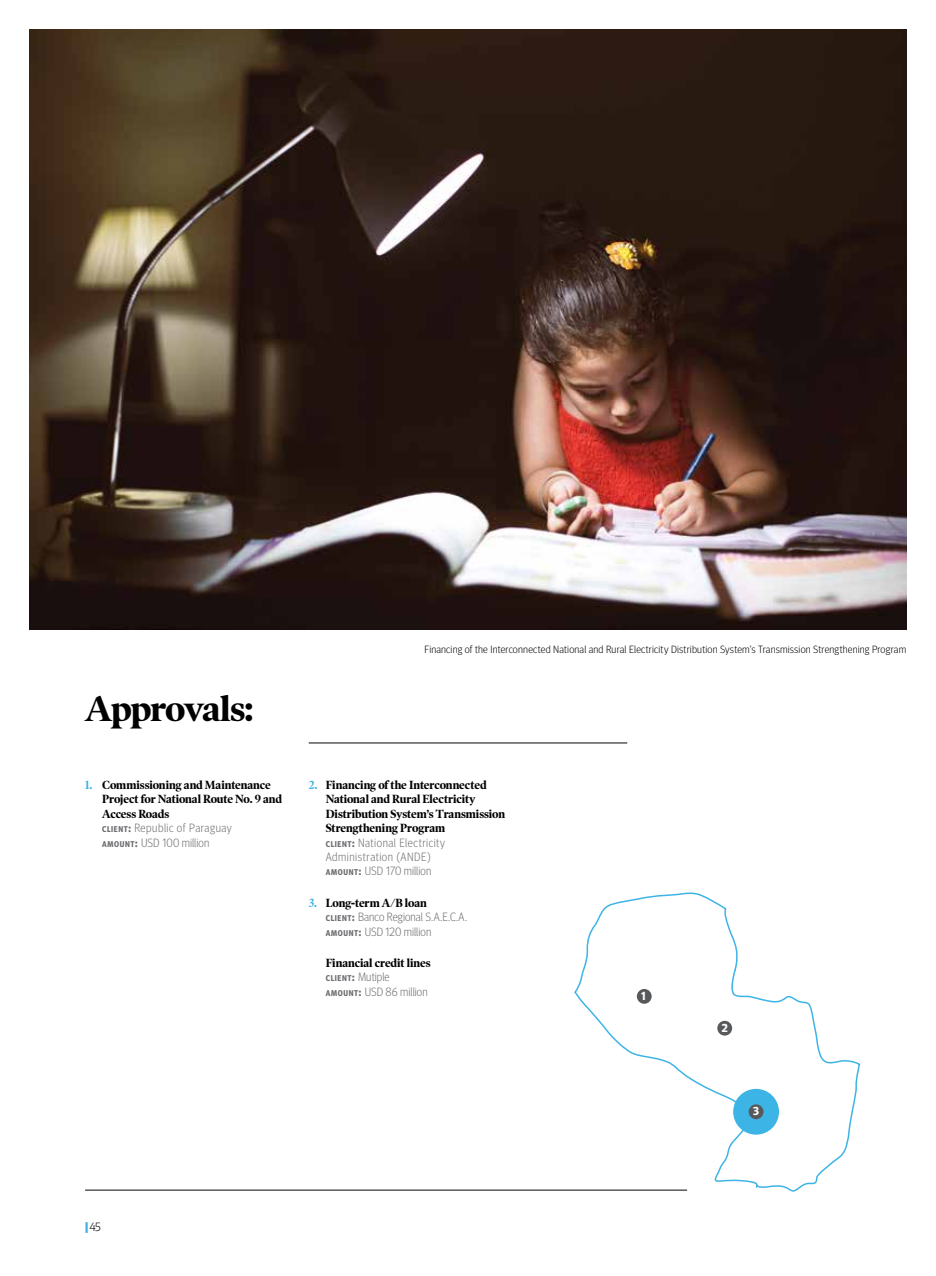
<style>
.page{position:relative;width:936px;height:1276px;background:#fff}
.page>*{position:absolute;margin:0;border:0;box-sizing:border-box;transform-origin:0 0}
.t1{font:700 36px "Poynter OS Disp";letter-spacing:-.03em;color:#000}
.t2{font:700 12px/14.4px "Poynter OS Disp";letter-spacing:-.005em;color:#000;scale:.95 1}
.t3{font:300 12px/14.4px "Meta Headline Pro";letter-spacing:.01em;color:#6d6e71;scale:.95 1}
.t4{font:300 12px/14.4px "Meta Headline Pro";letter-spacing:.045em;color:#6d6e71;scale:.95 1}
.t5{font:300 12px/14.4px "Meta Headline Pro";letter-spacing:.04em;color:#6d6e71;scale:.95 1}
.t6{font:300 12px "Meta Headline Pro";color:#000}
.t7{font:700 11.55px "Meta Headline Pro";color:#fff}
.t8{font:300 10.5px "Meta Headline Pro";letter-spacing:.02em;color:#000}
.s1{color:#3cb4e5}
.s2{font-weight:700;font-size:8.4px}
.s3{font-weight:700}
.s4{font-weight:900;color:#3cb4e5}
</style>
<div class="page">
<svg style="left:574px;top:892px;width:287px;height:300px"></svg>
<hr style="left:309px;top:742px;width:318px;height:1px;background:#58595b">
<div style="left:733px;top:1089px;width:46px;height:45px;background:#3cb4e5;border-radius:50%"></div>
<div style="left:636px;top:989px;width:15px;height:14px;background:#58595b;border-radius:50%"></div>
<div style="left:748px;top:1104px;width:15px;height:15px;background:#58595b;border-radius:50%"></div>
<div style="left:717px;top:1020px;width:15px;height:15px;background:#58595b;border-radius:50%"></div>
<hr style="left:85px;top:1189px;width:602px;height:2px;background:#58595b">
<img style="left:29px;top:30px;width:877px;height:599px">
<h1 class="t1" style="left:85px;top:688px;width:170px">Approvals:</h1>
<p class="t2" style="left:102px;top:777px;width:191px;text-indent:-17px"><span class="s1">1.</span> Commissioning and Maintenance<br>Project for National Route No. 9 and<br>Access Roads</p>
<p class="t5" style="left:102px;top:820px;width:138px"><span class="s2">CLIENT</span><span class="s3">:</span> Republic of Paraguay<br><span class="s2">AMOUNT</span><span class="s3">:</span> USD 100 million</p>
<p class="t8" style="left:424px;top:642px;width:483px">Financing of the Interconnected National and Rural Electricity Distribution System’s Transmission Strengthening Program</p>
<p class="t2" style="left:326px;top:777px;width:190px;text-indent:-17px"><span class="s1">2.</span> Financing of the Interconnected<br>National and Rural Electricity<br>Distribution System’s Transmission<br>Strengthening Program</p>
<p class="t4" style="left:326px;top:834px;width:127px"><span class="s2">CLIENT</span><span class="s3">:</span> National Electricity<br>Administration (ANDE)<br><span class="s2">AMOUNT</span><span class="s3">:</span> USD 170 million</p>
<p class="t2" style="left:309px;top:895px;width:126px"><span class="s1">3.</span> Long-term A/B loan</p>
<p class="t3" style="left:326px;top:909px;width:150px"><span class="s2">CLIENT</span><span class="s3">:</span> Banco Regional S.A.E.C.A.<br><span class="s2">AMOUNT</span><span class="s3">:</span> USD 120 million</p>
<p class="t2" style="left:326px;top:955px;width:112px">Financial credit lines</p>
<p class="t3" style="left:326px;top:969px;width:109px"><span class="s2">CLIENT</span><span class="s3">:</span> Mutiple<br><span class="s2">AMOUNT</span><span class="s3">:</span> USD 86 million</p>
<p class="t7" style="left:641px;top:987px;width:6px">1</p>
<p class="t7" style="left:721px;top:1018px;width:8px">2</p>
<p class="t7" style="left:753px;top:1102px;width:7px">3</p>
<p class="t6" style="left:85px;top:1218px;width:17px"><span class="s4">|</span> 45</p>
</div>
